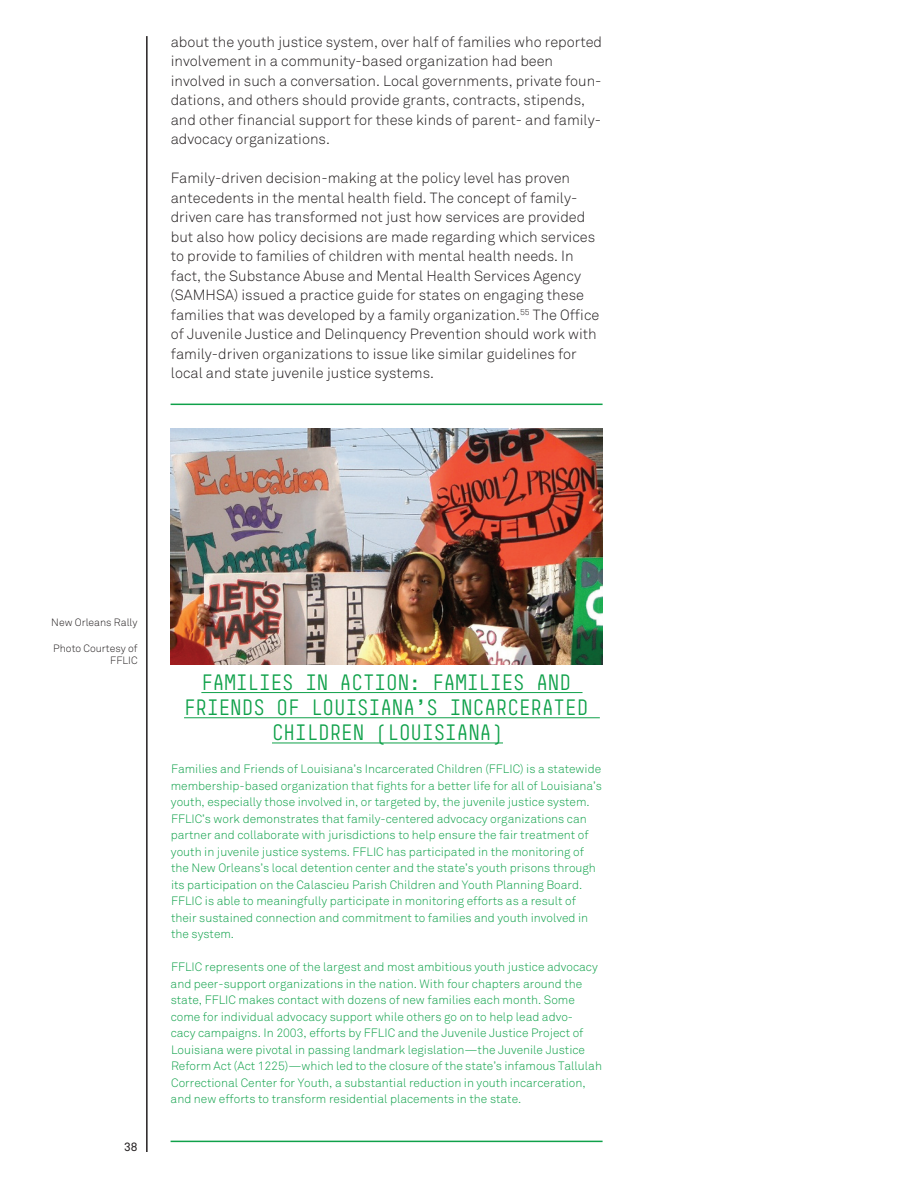
<style>
.page{position:relative;width:918px;height:1188px;background:#fff}
.page>*{position:absolute;margin:0;border:0;box-sizing:border-box;transform-origin:0 0}
.profiles_in_courage{font:21px/25.2px "Simple";color:#0fa14a;text-align:center}
.body_text{font:300 14.7px/19.5px "Akkurat";color:#231f20}
.families_in_action{font:300 12px/16.5px "Akkurat";color:#0fa14a}
.t1{font:12px "Akkurat";color:#231f20}
.captions_-_left_page{font:300 10.5px/12.6px "Akkurat";color:#231f20;text-align:right}
</style>
<div class="page">
<hr style="left:146px;top:36px;width:2px;height:1116px;background:#231f20">
<hr style="left:201px;top:692px;width:382px;height:1px;background:#0fa14a">
<hr style="left:184px;top:718px;width:416px;height:1px;background:#0fa14a">
<hr style="left:272px;top:743px;width:231px;height:1px;background:#0fa14a">
<hr style="left:171px;top:404px;width:432px;height:1px;background:#0fa14a">
<img style="left:171px;top:428px;width:432px;height:237px">
<hr style="left:171px;top:1141px;width:432px;height:1px;background:#0fa14a">
<p class="body_text" style="left:171px;top:32px;width:433px">about the youth justice system, over half of families who reported involvement in a community-based organization had been involved in such a conversation. Local governments, private foun&shy;dations, and others should provide grants, contracts, stipends, and other financial support for these kinds of parent- and family&shy;advocacy organizations.</p>
<p class="body_text" style="left:170px;top:168px;width:430px">Family-driven decision-making at the policy level has proven antecedents in the mental health field. The concept of family&shy;driven care has transformed not just how services are provided but also how policy decisions are made regarding which services to provide to families of children with mental health needs. In fact, the Substance Abuse and Mental Health Services Agency (SAMHSA) issued a practice guide for states on engaging these families that was developed by a family organization.<sup>55</sup> The Office of Juvenile Justice and Delinquency Prevention should work with family-driven organizations to issue like similar guidelines for local and state juvenile justice systems.</p>
<p class="captions_-_left_page" style="left:51px;top:617px;width:88px">New Orleans Rally</p>
<p class="captions_-_left_page" style="left:53px;top:642px;width:86px">Photo Courtesy of<br>FFLIC</p>
<p class="t1" style="left:124px;top:1140px;width:15px">38</p>
<p class="profiles_in_courage" style="left:184px;top:670px;width:406px">FAMILIES IN ACTION: FAMILIES AND<br>FRIENDS OF LOUISIANA’S INCARCERATED<br>CHILDREN (LOUISIANA)</p>
<p class="families_in_action" style="left:171px;top:761px;width:433px">Families and Friends of Louisiana’s Incarcerated Children (FFLIC) is a statewide membership-based organization that fights for a better life for all of Louisiana’s youth, especially those involved in, or targeted by, the juvenile justice system.<br>FFLIC’s work demonstrates that family-centered advocacy organizations can partner and collaborate with jurisdictions to help ensure the fair treatment of youth in juvenile justice systems. FFLIC has participated in the monitoring of the New Orleans’s local detention center and the state’s youth prisons through its participation on the Calascieu Parish Children and Youth Planning Board.<br>FFLIC is able to meaningfully participate in monitoring efforts as a result of their sustained connection and commitment to families and youth involved in the system.</p>
<p class="families_in_action" style="left:171px;top:959px;width:433px">FFLIC represents one of the largest and most ambitious youth justice advocacy and peer-support organizations in the nation. With four chapters around the state, FFLIC makes contact with dozens of new families each month. Some come for individual advocacy support while others go on to help lead advo-<br>cacy campaigns. In 2003, efforts by FFLIC and the Juvenile Justice Project of Louisiana were pivotal in passing landmark legislation—the Juvenile Justice Reform Act (Act 1225)—which led to the closure of the state’s infamous Tallulah Correctional Center for Youth, a substantial reduction in youth incarceration, and new efforts to transform residential placements in the state.</p>
</div>
